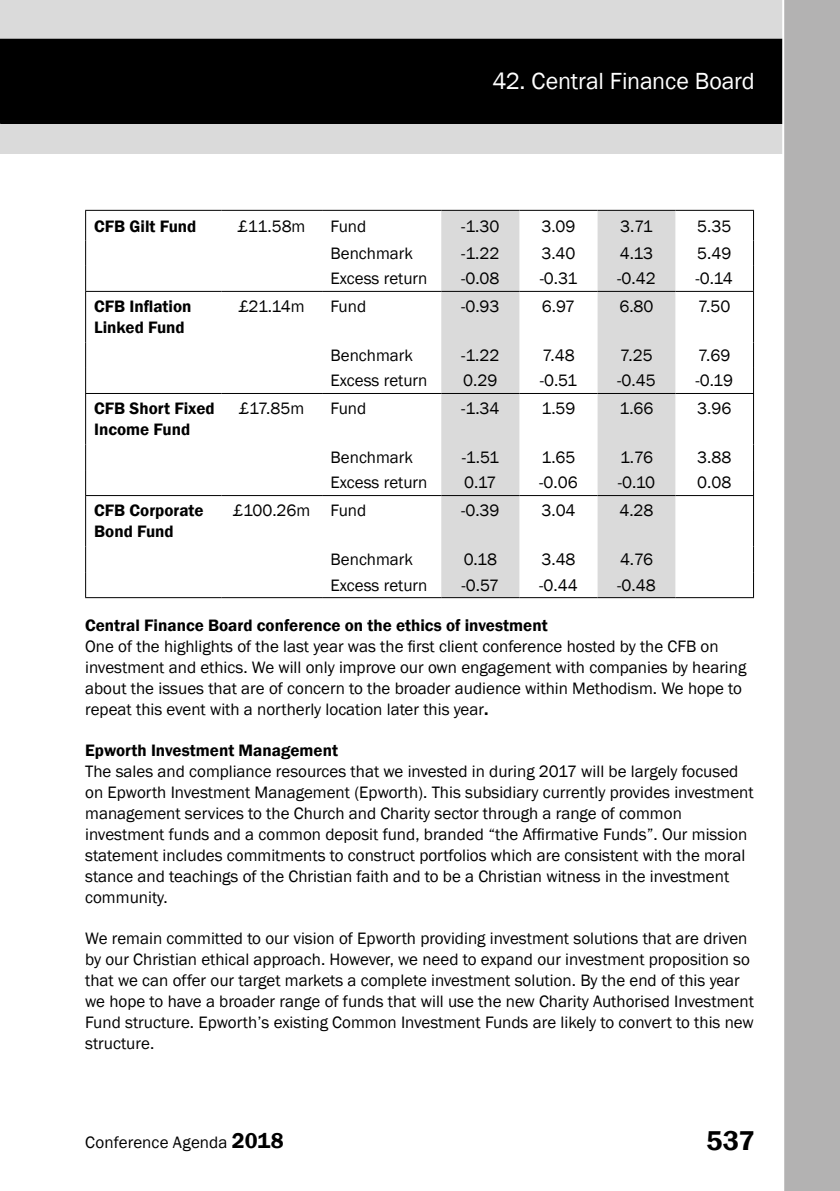
<style>
.page{position:relative;width:840px;height:1191px;background:#fff}
.page>*{position:absolute;margin:0;border:0;box-sizing:border-box;transform-origin:0 0}
.t1{font:600 28px "Franklin Gothic";color:#000}
.t2{font:24px "Franklin Gothic";letter-spacing:-.01em;color:#fff}
.t3{font:17px/21px "Franklin Gothic";color:#000}
.t4{font:600 17px/21px "Franklin Gothic";color:#000}
.s1{font-weight:600}
.s2{font-weight:600;font-size:22px}
</style>
<div class="page">
<div style="left:0;top:0;width:839px;height:154px;background:#dadada"></div>
<div style="left:0;top:39px;width:839px;height:84px;background:#000"></div>
<div style="left:0;top:39px;width:839px;height:85px;border:1px solid #000"></div>
<div style="left:781px;top:0;width:58px;height:1191px;background:#b3b2b2"></div>
<svg style="left:441px;top:211px;width:234px;height:386px;fill:#dadada"></svg>
<svg style="left:85px;top:211px;width:1px;height:80px"></svg>
<hr style="left:85px;top:291px;width:136px;height:1px;background:#000">
<hr style="left:85px;top:292px;width:1px;height:50px;background:#000">
<hr style="left:221px;top:291px;width:101px;height:1px;background:#000">
<hr style="left:322px;top:291px;width:119px;height:1px;background:#000">
<hr style="left:441px;top:291px;width:78px;height:1px;background:#000">
<hr style="left:519px;top:291px;width:78px;height:1px;background:#000">
<hr style="left:597px;top:291px;width:78px;height:1px;background:#000">
<hr style="left:675px;top:291px;width:78px;height:1px;background:#000">
<hr style="left:752px;top:292px;width:1px;height:50px;background:#000">
<svg style="left:85px;top:342px;width:1px;height:51px"></svg>
<hr style="left:85px;top:393px;width:136px;height:1px;background:#000">
<hr style="left:85px;top:394px;width:1px;height:50px;background:#000">
<hr style="left:221px;top:393px;width:101px;height:1px;background:#000">
<hr style="left:322px;top:393px;width:119px;height:1px;background:#000">
<hr style="left:441px;top:393px;width:78px;height:1px;background:#000">
<hr style="left:519px;top:393px;width:78px;height:1px;background:#000">
<hr style="left:597px;top:393px;width:78px;height:1px;background:#000">
<hr style="left:675px;top:393px;width:78px;height:1px;background:#000">
<hr style="left:752px;top:394px;width:1px;height:50px;background:#000">
<svg style="left:85px;top:444px;width:1px;height:51px"></svg>
<hr style="left:85px;top:495px;width:136px;height:1px;background:#000">
<hr style="left:85px;top:496px;width:1px;height:50px;background:#000">
<hr style="left:221px;top:495px;width:101px;height:1px;background:#000">
<hr style="left:322px;top:495px;width:119px;height:1px;background:#000">
<hr style="left:441px;top:495px;width:78px;height:1px;background:#000">
<hr style="left:519px;top:495px;width:78px;height:1px;background:#000">
<hr style="left:597px;top:495px;width:78px;height:1px;background:#000">
<hr style="left:675px;top:495px;width:78px;height:1px;background:#000">
<hr style="left:752px;top:496px;width:1px;height:50px;background:#000">
<svg style="left:85px;top:546px;width:1px;height:51px"></svg>
<hr style="left:85px;top:597px;width:136px;height:1px;background:#000">
<hr style="left:221px;top:597px;width:101px;height:1px;background:#000">
<hr style="left:322px;top:597px;width:119px;height:1px;background:#000">
<hr style="left:441px;top:597px;width:78px;height:1px;background:#000">
<hr style="left:519px;top:597px;width:78px;height:1px;background:#000">
<hr style="left:597px;top:597px;width:78px;height:1px;background:#000">
<hr style="left:675px;top:597px;width:78px;height:1px;background:#000">
<hr style="left:85px;top:210px;width:136px;height:1px;background:#000">
<hr style="left:221px;top:210px;width:101px;height:1px;background:#000">
<hr style="left:322px;top:210px;width:119px;height:1px;background:#000">
<hr style="left:441px;top:210px;width:78px;height:1px;background:#000">
<hr style="left:519px;top:210px;width:78px;height:1px;background:#000">
<hr style="left:597px;top:210px;width:78px;height:1px;background:#000">
<hr style="left:675px;top:210px;width:78px;height:1px;background:#000">
<h2 class="t2" style="left:492px;top:66px;width:263px">42. Central Finance Board</h2>
<p class="t4" style="left:94px;top:216px;width:104px">CFB Gilt Fund</p>
<p class="t3" style="left:238px;top:216px;width:69px">£11.58m</p>
<p class="t3" style="left:330px;top:216px;width:37px">Fund</p>
<p class="t3" style="left:461px;top:216px;width:40px">-1.30</p>
<p class="t3" style="left:541px;top:216px;width:36px">3.09</p>
<p class="t3" style="left:619px;top:216px;width:34px">3.71</p>
<p class="t3" style="left:696px;top:216px;width:36px">5.35</p>
<p class="t3" style="left:330px;top:243px;width:84px">Benchmark</p>
<p class="t3" style="left:461px;top:243px;width:40px">-1.22</p>
<p class="t3" style="left:541px;top:243px;width:36px">3.40</p>
<p class="t3" style="left:619px;top:243px;width:35px">4.13</p>
<p class="t3" style="left:696px;top:243px;width:36px">5.49</p>
<p class="t3" style="left:330px;top:268px;width:98px">Excess return</p>
<p class="t3" style="left:461px;top:268px;width:40px">-0.08</p>
<p class="t3" style="left:539px;top:268px;width:39px">-0.31</p>
<p class="t3" style="left:617px;top:268px;width:40px">-0.42</p>
<p class="t3" style="left:695px;top:268px;width:39px">-0.14</p>
<p class="t4" style="left:94px;top:296px;width:99px">CFB Inflation<br>Linked Fund</p>
<p class="t3" style="left:238px;top:296px;width:68px">£21.14m</p>
<p class="t3" style="left:330px;top:296px;width:37px">Fund</p>
<p class="t3" style="left:461px;top:296px;width:40px">-0.93</p>
<p class="t3" style="left:541px;top:296px;width:35px">6.97</p>
<p class="t3" style="left:619px;top:296px;width:36px">6.80</p>
<p class="t3" style="left:697px;top:296px;width:34px">7.50</p>
<p class="t3" style="left:330px;top:345px;width:84px">Benchmark</p>
<p class="t3" style="left:461px;top:345px;width:40px">-1.22</p>
<p class="t3" style="left:542px;top:345px;width:34px">7.48</p>
<p class="t3" style="left:620px;top:345px;width:34px">7.25</p>
<p class="t3" style="left:697px;top:345px;width:34px">7.69</p>
<p class="t3" style="left:330px;top:370px;width:98px">Excess return</p>
<p class="t3" style="left:463px;top:370px;width:36px">0.29</p>
<p class="t3" style="left:539px;top:370px;width:39px">-0.51</p>
<p class="t3" style="left:617px;top:370px;width:40px">-0.45</p>
<p class="t3" style="left:695px;top:370px;width:39px">-0.19</p>
<p class="t4" style="left:94px;top:398px;width:122px">CFB Short Fixed<br>Income Fund</p>
<p class="t3" style="left:239px;top:398px;width:66px">£17.85m</p>
<p class="t3" style="left:330px;top:398px;width:37px">Fund</p>
<p class="t3" style="left:461px;top:398px;width:40px">-1.34</p>
<p class="t3" style="left:541px;top:398px;width:36px">1.59</p>
<p class="t3" style="left:619px;top:398px;width:36px">1.66</p>
<p class="t3" style="left:696px;top:398px;width:36px">3.96</p>
<p class="t3" style="left:330px;top:447px;width:84px">Benchmark</p>
<p class="t3" style="left:461px;top:447px;width:39px">-1.51</p>
<p class="t3" style="left:541px;top:447px;width:36px">1.65</p>
<p class="t3" style="left:619px;top:447px;width:34px">1.76</p>
<p class="t3" style="left:696px;top:447px;width:36px">3.88</p>
<p class="t3" style="left:330px;top:473px;width:98px">Excess return</p>
<p class="t3" style="left:464px;top:473px;width:34px">0.17</p>
<p class="t3" style="left:539px;top:473px;width:40px">-0.06</p>
<p class="t3" style="left:617px;top:473px;width:39px">-0.10</p>
<p class="t3" style="left:696px;top:473px;width:36px">0.08</p>
<p class="t4" style="left:94px;top:500px;width:111px">CFB Corporate<br>Bond Fund</p>
<p class="t3" style="left:233px;top:500px;width:135px">£100.26m Fund</p>
<p class="t3" style="left:461px;top:500px;width:40px">-0.39</p>
<p class="t3" style="left:541px;top:500px;width:36px">3.04</p>
<p class="t3" style="left:619px;top:500px;width:36px">4.28</p>
<p class="t3" style="left:330px;top:549px;width:84px">Benchmark</p>
<p class="t3" style="left:463px;top:549px;width:35px">0.18</p>
<p class="t3" style="left:541px;top:549px;width:36px">3.48</p>
<p class="t3" style="left:619px;top:549px;width:34px">4.76</p>
<p class="t3" style="left:330px;top:575px;width:98px">Excess return</p>
<p class="t3" style="left:461px;top:575px;width:39px">-0.57</p>
<p class="t3" style="left:539px;top:575px;width:40px">-0.44</p>
<p class="t3" style="left:617px;top:575px;width:40px">-0.48</p>
<p class="t4" style="left:85px;top:615px;width:464px">Central Finance Board conference on the ethics of investment</p>
<p class="t3" style="left:85px;top:636px;width:662px">One of the highlights of the last year was the first client conference hosted by the CFB on investment and ethics. We will only improve our own engagement with companies by hearing about the issues that are of concern to the broader audience within Methodism. We hope to repeat this event with a northerly location later this year<span class="s1">.</span></p>
<p class="t4" style="left:85px;top:740px;width:254px">Epworth Investment Management</p>
<p class="t3" style="left:85px;top:761px;width:669px">The sales and compliance resources that we invested in during 2017 will be largely focused on Epworth Investment Management (Epworth). This subsidiary currently provides investment management services to the Church and Charity sector through a range of common investment funds and a common deposit fund, branded “the Affirmative Funds”. Our mission statement includes commitments to construct portfolios which are consistent with the moral stance and teachings of the Christian faith and to be a Christian witness in the investment community.</p>
<p class="t3" style="left:85px;top:928px;width:670px">We remain committed to our vision of Epworth providing investment solutions that are driven by our Christian ethical approach. However, we need to expand our investment proposition so that we can offer our target markets a complete investment solution. By the end of this year we hope to have a broader range of funds that will use the new Charity Authorised Investment Fund structure. Epworth’s existing Common Investment Funds are likely to convert to this new structure.</p>
<p class="t3" style="left:85px;top:1131px;width:200px">Conference Agenda <span class="s2">2018</span></p>
<h1 class="t1" style="left:705px;top:1123px;width:50px">537</h1>
</div>
